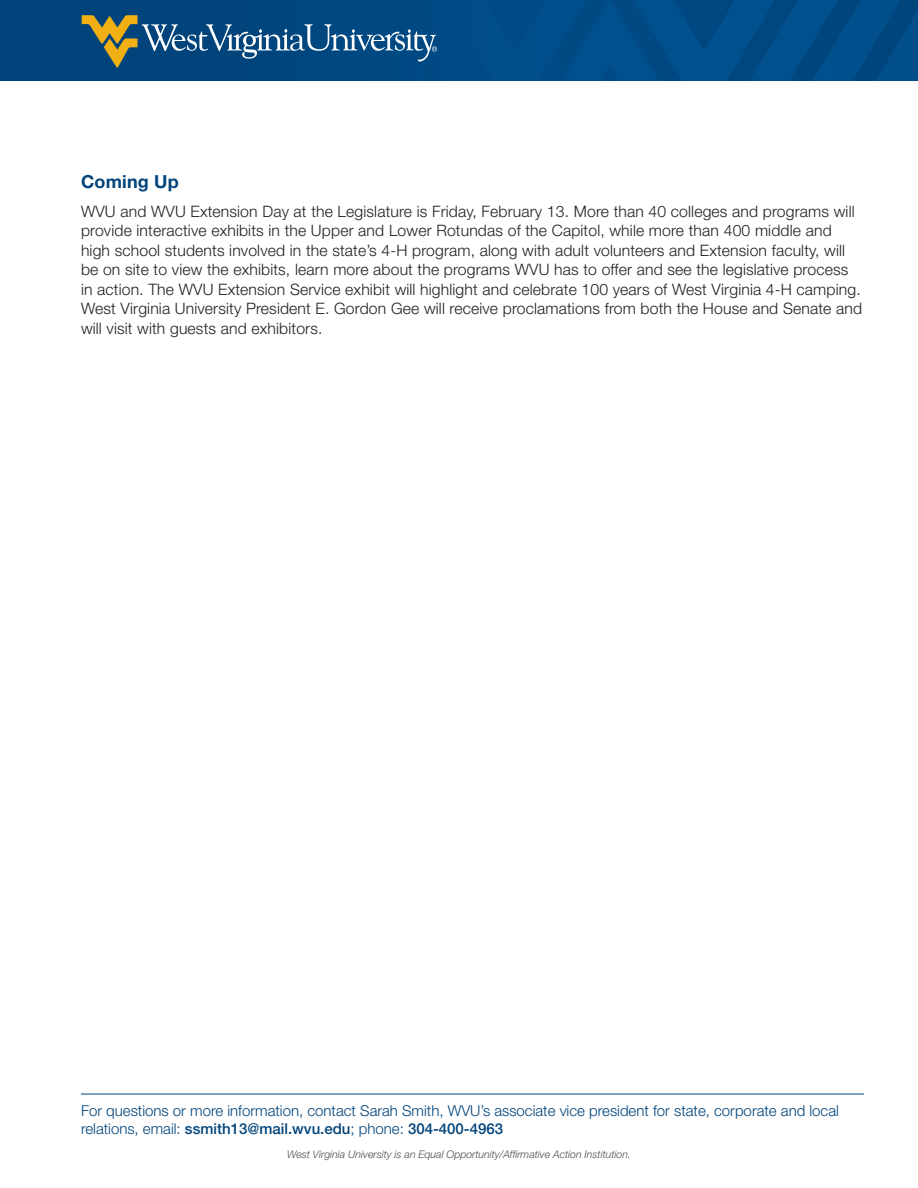
<style>
.page{position:relative;width:918px;height:1188px;background:#fff}
.page>*{position:absolute;margin:0;border:0;box-sizing:border-box;transform-origin:0 0}
.Body{font:700 18px "Helvetica Neue LT Std";letter-spacing:.01em;color:#00447b}
.Body-2{font:300 15.75px/19.5px "Helvetica Neue LT Std";letter-spacing:.01em;color:#231f20}
.Body-3{font:300 15px/18px "Helvetica Neue LT Std";color:#00447b}
.t1{font:italic 300 10.5px "Helvetica Neue LT Std";color:#4b4c4d}
.s1{font-weight:500}
</style>
<div class="page">
<div style="left:0;top:0;width:918px;height:81px;background:linear-gradient(to bottom,#004c87,#004e8a)"></div>
<div style="left:0;top:0;width:472px;height:81px;background:#00447b"></div>
<svg style="left:82px;top:15px;width:355px;height:53px"></svg>
<hr style="left:81px;top:1094px;width:783px;height:1px;background:#00447b">
<p class="Body" style="left:81px;top:171px;width:99px">Coming Up</p>
<p class="Body-2" style="left:81px;top:201px;width:783px">WVU and WVU Extension Day at the Legislature is Friday, February 13. More than 40 colleges and programs will provide interactive exhibits in the Upper and Lower Rotundas of the Capitol, while more than 400 middle and high school students involved in the state’s 4-H program, along with adult volunteers and Extension faculty, will be on site to view the exhibits, learn more about the programs WVU has to offer and see the legislative process in action. The WVU Extension Service exhibit will highlight and celebrate 100 years of West Virginia 4-H camping.<br>West Virginia University President E. Gordon Gee will receive proclamations from both the House and Senate and will visit with guests and exhibitors.</p>
<p class="Body-3" style="left:81px;top:1101px;width:759px">For questions or more information, contact Sarah Smith, WVU’s associate vice president for state, corporate and local relations, email: <span class="s1">ssmith13@mail.wvu.edu</span>; phone: <span class="s1">304-400-4963</span></p>
<p class="t1" style="left:287px;top:1148px;width:345px">West Virginia University is an Equal Opportunity/Affirmative Action Institution.</p>
</div>
